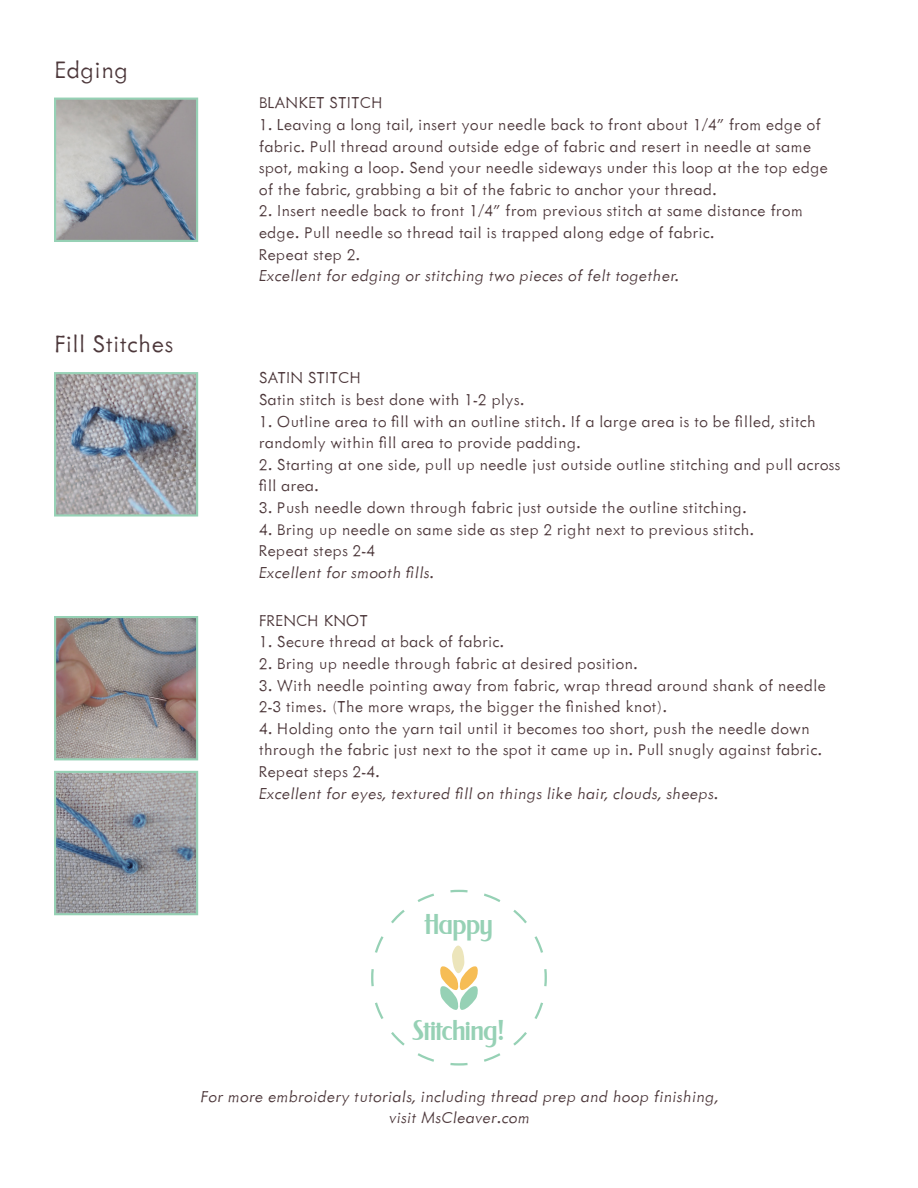
<style>
.page{position:relative;width:918px;height:1188px;background:#fff}
.page>*{position:absolute;margin:0;border:0;box-sizing:border-box;transform-origin:0 0}
.t1{font:700 29.85px "Saint Louis RR";color:#96d1b5}
.t2{font:300 27px "Metallophile SP8";color:#4d383b}
.t3{font:300 18px/21.6px "Metallophile SP8";color:#4d383b}
.t4{font:italic 300 18px/21.6px "Metallophile SP8";color:#4d383b;text-align:center}
</style>
<div class="page">
<img style="left:57px;top:375px;width:138px;height:139px">
<div style="left:54px;top:372px;width:144px;height:145px;border:2px solid #96d1b5"></div>
<img style="left:57px;top:774px;width:138px;height:138px">
<div style="left:54px;top:771px;width:144px;height:144px;border:2px solid #96d1b5"></div>
<img style="left:57px;top:619px;width:138px;height:138px">
<div style="left:54px;top:616px;width:144px;height:144px;border:2px solid #96d1b5"></div>
<svg style="left:371px;top:889px;width:176px;height:177px"></svg>
<img style="left:57px;top:101px;width:138px;height:138px">
<div style="left:54px;top:98px;width:144px;height:144px;border:2px solid #96d1b5"></div>
<h2 class="t2" style="left:54px;top:54px;width:76px">Edging</h2>
<h2 class="t2" style="left:54px;top:329px;width:121px">Fill Stitches</h2>
<p class="t3" style="left:259px;top:92px;width:126px">BLANKET STITCH</p>
<p class="t3" style="left:259px;top:114px;width:571px">1. Leaving a long tail, insert your needle back to front about 1/4” from edge of fabric. Pull thread around outside edge of fabric and resert in needle at same spot, making a loop. Send your needle sideways under this loop at the top edge of the fabric, grabbing a bit of the fabric to anchor your thread.</p>
<p class="t3" style="left:259px;top:200px;width:546px">2. Insert needle back to front 1/4” from previous stitch at same distance from edge. Pull needle so thread tail is trapped along edge of fabric.<br>Repeat step 2.</p>
<p class="t4" style="left:259px;top:265px;width:422px">Excellent for edging or stitching two pieces of felt together.</p>
<p class="t3" style="left:259px;top:367px;width:267px">SATIN STITCH<br>Satin stitch is best done with 1-2 plys.</p>
<p class="t3" style="left:259px;top:410px;width:559px">1. Outline area to fill with an outline stitch. If a large area is to be filled, stitch randomly within fill area to provide padding.</p>
<p class="t3" style="left:259px;top:453px;width:583px">2. Starting at one side, pull up needle just outside outline stitching and pull across fill area.</p>
<p class="t3" style="left:259px;top:496px;width:490px">3. Push needle down through fabric just outside the outline stitching.</p>
<p class="t3" style="left:259px;top:518px;width:497px">4. Bring up needle on same side as step 2 right next to previous stitch.<br>Repeat steps 2-4</p>
<p class="t4" style="left:259px;top:561px;width:177px">Excellent for smooth fills.</p>
<p class="t3" style="left:259px;top:609px;width:111px">FRENCH KNOT</p>
<p class="t3" style="left:259px;top:631px;width:247px">1. Secure thread at back of fabric.</p>
<p class="t3" style="left:259px;top:653px;width:381px">2. Bring up needle through fabric at desired position.</p>
<p class="t3" style="left:259px;top:674px;width:569px">3. With needle pointing away from fabric, wrap thread around shank of needle<br>2-3 times. (The more wraps, the bigger the finished knot).</p>
<p class="t3" style="left:259px;top:717px;width:565px">4. Holding onto the yarn tail until it becomes too short, push the needle down through the fabric just next to the spot it came up in. Pull snugly against fabric.<br>Repeat steps 2-4.</p>
<p class="t4" style="left:259px;top:782px;width:462px">Excellent for eyes, textured fill on things like hair, clouds, sheeps.</p>
<h1 class="t1" style="left:425px;top:909px;width:69px">Happy</h1>
<h1 class="t1" style="left:414px;top:1015px;width:92px">Stitching!</h1>
<p class="t4" style="left:201px;top:1085px;width:520px">For more embroidery tutorials, including thread prep and hoop finishing, visit MsCleaver.com</p>
</div>
